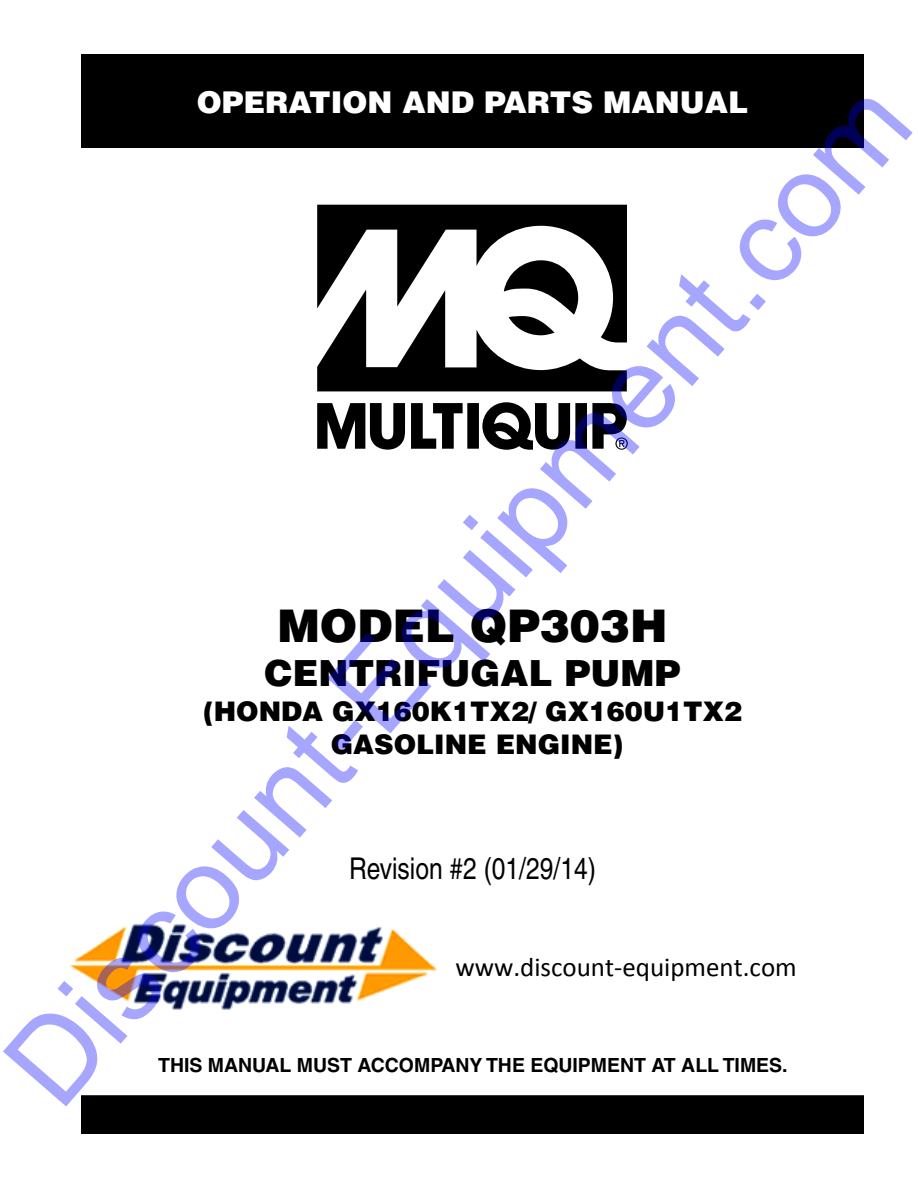
<style>
.page{position:relative;width:918px;height:1188px;background:#fff}
.page>*{position:absolute;margin:0;border:0;box-sizing:border-box;transform-origin:0 0}
.t1{font:117px "Arial";color:rgb(0 0 255/.35)}
.t2{font:900 45px "Helvetica";color:#000}
.t3{font:900 36px "Helvetica";color:#000}
.t4{font:900 30px "Helvetica";color:#fff}
.t5{font:condensed 30px "Helvetica";color:#000}
.t6{font:900 27px/33px "Helvetica";color:#000;text-align:center}
.t7{font:27px "Calibri";color:#000}
.t8{font:700 19.5px "Helvetica";color:#000}
</style>
<div class="page">
<div style="left:81px;top:54px;width:783px;height:94px;background:#000"></div>
<svg style="left:317px;top:205px;width:311px;height:245px"></svg>
<div style="left:82px;top:1096px;width:781px;height:37px;background:#000"></div>
<div style="left:81px;top:1095px;width:783px;height:39px;border:2px solid #000"></div>
<img style="left:70px;top:924px;width:367px;height:86px">
<h3 class="t4" style="left:197px;top:83px;width:553px">OPERATION AND PARTS MANUAL</h3>
<h1 class="t1" style="left:-32px;top:1033px;width:1308px;rotate:-49deg">Discount-Equipment.com</h1>
<h2 class="t2" style="left:278px;top:596px;width:391px">MODEL QP303H</h2>
<h3 class="t3" style="left:265px;top:649px;width:417px">CENTRIFUGAL PUMP</h3>
<h3 class="t6" style="left:203px;top:694px;width:540px">(HONDA GX160K1TX2/ GX160U1TX2<br>GASOLINE ENGINE)</h3>
<h3 class="t5" style="left:349px;top:851px;width:248px">Revision #2 (01/29/14)</h3>
<h3 class="t7" style="left:455px;top:948px;width:343px">www.discount-equipment.com</h3>
<p class="t8" style="left:158px;top:1053px;width:631px">THIS MANUAL MUST ACCOMPANY THE EQUIPMENT AT ALL TIMES.</p>
</div>
